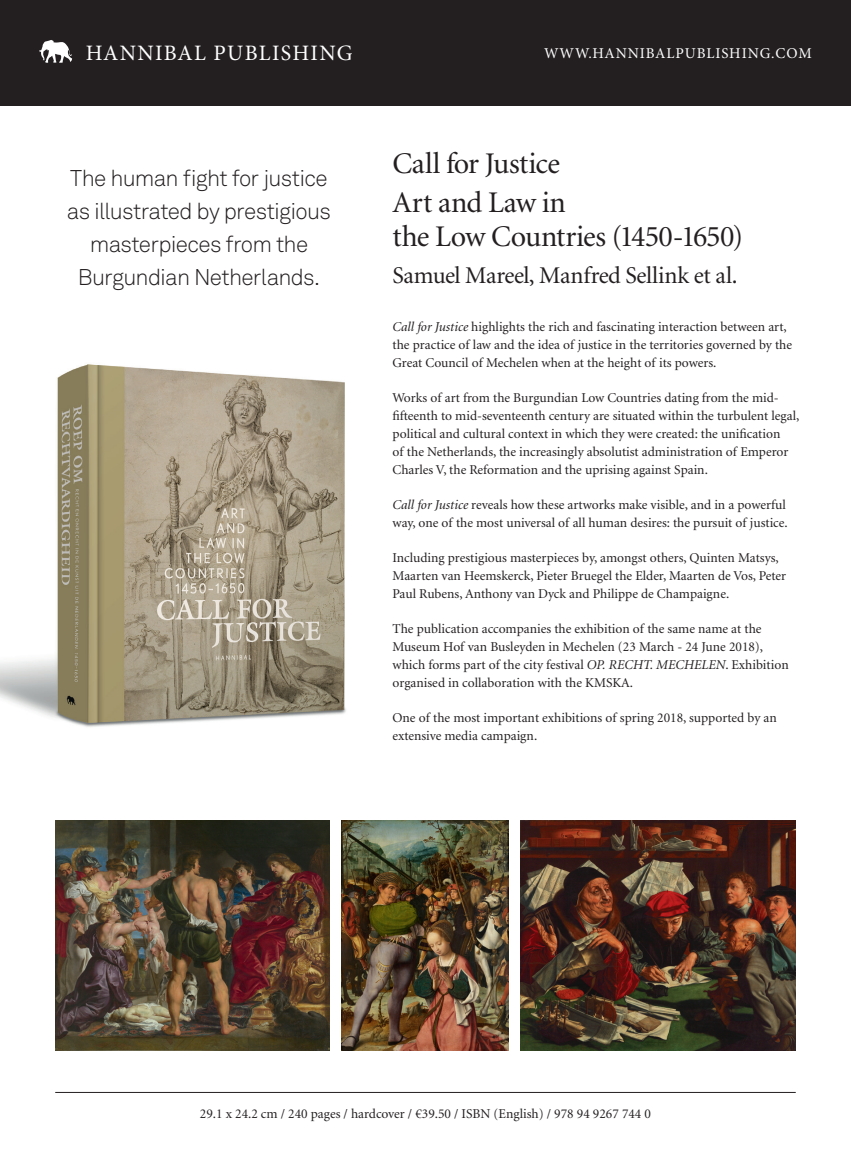
<style>
.page{position:relative;width:851px;height:1149px;background:#fff}
.page>*{position:absolute;margin:0;border:0;box-sizing:border-box;transform-origin:0 0}
.t1{font:30px/39px "Minion LT";letter-spacing:-.02em;color:#231f20}
.t2{font:24px "Minion LT";letter-spacing:-.015em;color:#231f20}
.t3{font:300 22.5px/33px "Akkurat";letter-spacing:-.03em;color:#231f20;text-align:center}
.t4{font:22.05px "Minion Pro";letter-spacing:.06em;color:#fff}
.t5{font:15px "Minion Pro";letter-spacing:.06em;color:#fff}
.t6{font:13.5px/18px "Minion LT";color:#231f20}
.s1{font-style:italic}
</style>
<div class="page">
<hr style="left:55px;top:1091px;width:740px;height:1px;background:#231f20">
<img style="left:341px;top:820px;width:168px;height:229px">
<img style="left:520px;top:820px;width:275px;height:229px">
<img style="left:55px;top:820px;width:274px;height:229px">
<div style="left:0;top:0;width:850px;height:106px;background:#231f20"></div>
<svg style="left:39px;top:40px;width:33px;height:23px"></svg>
<img style="left:0;top:364px;width:346px;height:363px">
<h3 class="t4" style="left:86px;top:38px;width:268px">HANNIBAL PUBLISHING</h3>
<p class="t5" style="left:544px;top:43px;width:269px">WWW.HANNIBALPUBLISHING.COM</p>
<h3 class="t3" style="left:67px;top:162px;width:265px">The human fight for justice as illustrated by prestigious masterpieces from the<br>Burgundian Netherlands.</h3>
<h1 class="t1" style="left:392px;top:144px;width:175px">Call for Justice<br>Art and Law in</h1>
<h1 class="t1" style="left:392px;top:218px;width:352px">the Low Countries (1450-1650)</h1>
<h2 class="t2" style="left:392px;top:263px;width:346px">Samuel Mareel, Manfred Sellink et al.</h2>
<p class="t6" style="left:392px;top:318px;width:401px"><span class="s1">Call for Justice</span> highlights the rich and fascinating interaction between art, the practice of law and the idea of justice in the territories governed by the<br>Great Council of Mechelen when at the height of its powers.</p>
<p class="t6" style="left:392px;top:389px;width:408px">Works of art from the Burgundian Low Countries dating from the mid&shy;fifteenth to mid-seventeenth century are situated within the turbulent legal, political and cultural context in which they were created: the unification<br>of the Netherlands, the increasingly absolutist administration of Emperor Charles V, the Reformation and the uprising against Spain.</p>
<p class="t6" style="left:392px;top:496px;width:396px"><span class="s1">Call for Justice</span> reveals how these artworks make visible, and in a powerful way, one of the most universal of all human desires: the pursuit of justice.</p>
<p class="t6" style="left:392px;top:549px;width:395px">Including prestigious masterpieces by, amongst others, Quinten Matsys,<br>Maarten van Heemskerck, Pieter Bruegel the Elder, Maarten de Vos, Peter<br>Paul Rubens, Anthony van Dyck and Philippe de Champaigne.</p>
<p class="t6" style="left:392px;top:620px;width:397px">The publication accompanies the exhibition of the same name at the Museum Hof van Busleyden in Mechelen (23 March - 24 June 2018), which forms part of the city festival <span class="s1">OP. RECHT. MECHELEN</span>. Exhibition organised in collaboration with the KMSKA.</p>
<p class="t6" style="left:392px;top:709px;width:385px">One of the most important exhibitions of spring 2018, supported by an extensive media campaign.</p>
<p class="t6" style="left:200px;top:1104px;width:452px">29.1 x 24.2 cm / 240 pages / hardcover / €39.50 / ISBN (English) / 978 94 9267 744 0</p>
</div>
